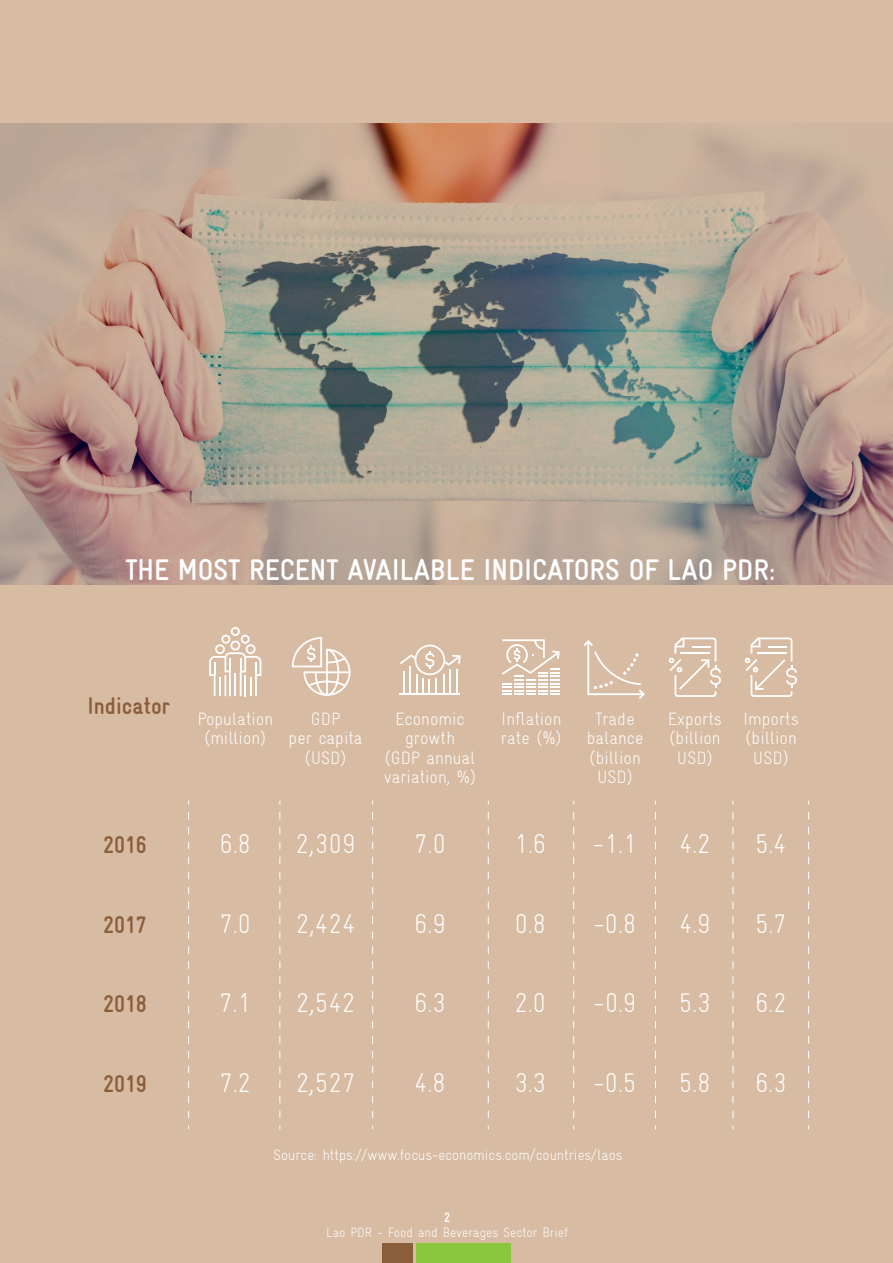
<style>
.page{position:relative;width:893px;height:1263px;background:#d8bba3}
.page>*{position:absolute;margin:0;border:0;box-sizing:border-box;transform-origin:0 0}
.t1{font:700 condensed 30px "Gravur";color:#fff}
.t2{font:300 condensed 27px "Gravur";color:#fff}
.t3{font:700 condensed 24px "Gravur";color:#8a5d3b}
.t4{font:300 condensed 18px/19.5px "Gravur";color:#fff;text-align:center}
.t5{font:300 condensed 15px "Gravur";color:#fff}
.t6{font:300 condensed 13.5px "Gravur";color:#fff}
.t7{font:700 condensed 13.5px "Gravur";color:#fff}
</style>
<div class="page">
<img style="left:0;top:123px;width:893px;height:461px">
<div style="left:382px;top:1243px;width:30px;height:20px;background:#8a5d3b"></div>
<div style="left:416px;top:1243px;width:95px;height:20px;background:#8bc63e"></div>
<svg style="left:209px;top:627px;width:52px;height:69px"></svg>
<svg style="left:583px;top:640px;width:62px;height:59px"></svg>
<svg style="left:292px;top:637px;width:58px;height:59px"></svg>
<hr style="left:399px;top:693px;width:61px;height:2px;background:#fff">
<svg style="left:400px;top:645px;width:61px;height:48px"></svg>
<svg style="left:502px;top:639px;width:58px;height:56px"></svg>
<svg style="left:669px;top:637px;width:52px;height:60px"></svg>
<svg style="left:745px;top:637px;width:52px;height:60px"></svg>
<svg style="left:808px;top:812px;width:1px;height:317px"></svg>
<svg style="left:733px;top:812px;width:1px;height:317px"></svg>
<svg style="left:655px;top:812px;width:1px;height:317px"></svg>
<svg style="left:573px;top:812px;width:1px;height:317px"></svg>
<svg style="left:488px;top:812px;width:1px;height:317px"></svg>
<svg style="left:372px;top:812px;width:1px;height:317px"></svg>
<svg style="left:279px;top:812px;width:1px;height:317px"></svg>
<svg style="left:188px;top:812px;width:1px;height:317px"></svg>
<h1 class="t1" style="left:125px;top:553px;width:652px">THE MOST RECENT AVAILABLE INDICATORS OF LAO PDR:</h1>
<h3 class="t3" style="left:88px;top:692px;width:84px">Indicator</h3>
<p class="t4" style="left:197px;top:709px;width:77px">Population (million)</p>
<p class="t4" style="left:289px;top:709px;width:75px">GDP<br>per capita (USD)</p>
<p class="t4" style="left:384px;top:709px;width:94px">Economic growth<br>(GDP annual variation, %)</p>
<p class="t4" style="left:501px;top:709px;width:62px;text-align:left">Inflation rate (%)</p>
<p class="t4" style="left:586px;top:709px;width:59px">Trade balance (billion<br>USD)</p>
<p class="t4" style="left:668px;top:709px;width:56px">Exports (billion<br>USD)</p>
<p class="t4" style="left:743px;top:709px;width:57px">Imports (billion<br>USD)</p>
<h3 class="t3" style="left:103px;top:832px;width:45px">2016</h3>
<h2 class="t2" style="left:219px;top:829px;width:33px">6.8</h2>
<h2 class="t2" style="left:296px;top:829px;width:62px">2,309</h2>
<h2 class="t2" style="left:414px;top:829px;width:33px">7.0</h2>
<h2 class="t2" style="left:514px;top:829px;width:34px">1.6</h2>
<h2 class="t2" style="left:593px;top:829px;width:46px">-1.1</h2>
<h2 class="t2" style="left:679px;top:829px;width:33px">4.2</h2>
<h2 class="t2" style="left:755px;top:829px;width:33px">5.4</h2>
<h3 class="t3" style="left:103px;top:911px;width:45px">2017</h3>
<h2 class="t2" style="left:219px;top:908px;width:33px">7.0</h2>
<h2 class="t2" style="left:296px;top:908px;width:61px">2,424</h2>
<h2 class="t2" style="left:414px;top:908px;width:33px">6.9</h2>
<h2 class="t2" style="left:514px;top:908px;width:33px">0.8</h2>
<h2 class="t2" style="left:593px;top:908px;width:45px">-0.8</h2>
<h2 class="t2" style="left:679px;top:908px;width:33px">4.9</h2>
<h2 class="t2" style="left:755px;top:908px;width:33px">5.7</h2>
<h3 class="t3" style="left:103px;top:991px;width:45px">2018</h3>
<h2 class="t2" style="left:219px;top:988px;width:34px">7.1</h2>
<h2 class="t2" style="left:296px;top:988px;width:61px">2,542</h2>
<h2 class="t2" style="left:414px;top:988px;width:33px">6.3</h2>
<h2 class="t2" style="left:514px;top:988px;width:33px">2.0</h2>
<h2 class="t2" style="left:593px;top:988px;width:45px">-0.9</h2>
<h2 class="t2" style="left:679px;top:988px;width:33px">5.3</h2>
<h2 class="t2" style="left:755px;top:988px;width:33px">6.2</h2>
<h3 class="t3" style="left:103px;top:1070px;width:45px">2019</h3>
<h2 class="t2" style="left:219px;top:1067px;width:33px">7.2</h2>
<h2 class="t2" style="left:296px;top:1067px;width:61px">2,527</h2>
<h2 class="t2" style="left:414px;top:1067px;width:33px">4.8</h2>
<h2 class="t2" style="left:514px;top:1067px;width:33px">3.3</h2>
<h2 class="t2" style="left:593px;top:1067px;width:45px">-0.5</h2>
<h2 class="t2" style="left:679px;top:1067px;width:33px">5.8</h2>
<h2 class="t2" style="left:755px;top:1067px;width:33px">6.3</h2>
<p class="t5" style="left:273px;top:1146px;width:351px">Source: https://www.focus-economics.com/countries/laos</p>
<p class="t7" style="left:444px;top:1209px;width:8px">2</p>
<p class="t6" style="left:326px;top:1224px;width:243px">Lao PDR - Food and Beverages Sector Brief</p>
</div>
